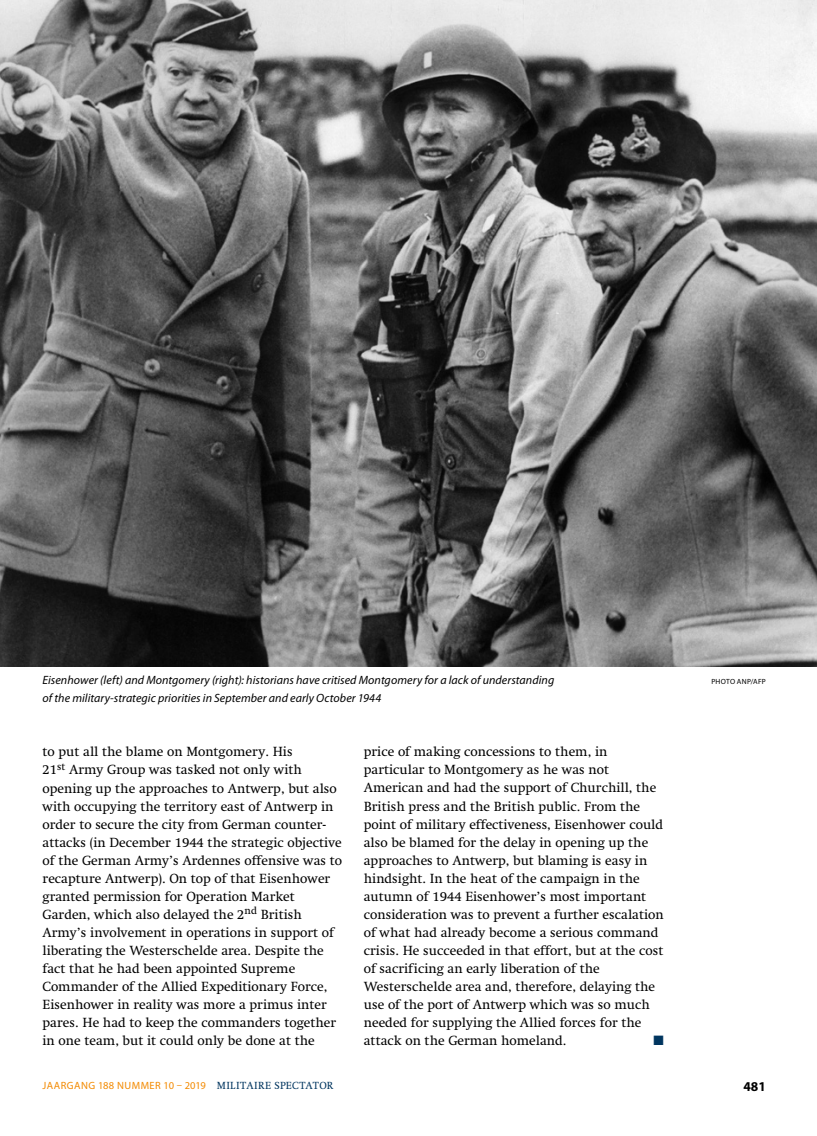
<style>
.page{position:relative;width:817px;height:1136px;background:#fff}
.page>*{position:absolute;margin:0;border:0;box-sizing:border-box;transform-origin:0 0}
.t1{font:13.5px/18px "Swift LT Std";color:#000}
.t2{font:700 13.5px "Myriad Pro";color:#000}
.t3{font:13.5px "Zapf Dingbats Std";color:#00355f}
.t4{font:italic 12px "Myriad Pro";letter-spacing:.005em;color:#000}
.t5{font:10.5px "Myriad Pro";letter-spacing:.045em;color:#f38a00}
.t6{font:7.5px "Myriad Pro";letter-spacing:.03em;color:#000}
.s1{font-family:"Swift LT Std";color:#00355f}
</style>
<div class="page">
<img style="left:0;top:0;width:816px;height:666px">
<p class="t4" style="left:43px;top:673px;width:513px">Eisenhower (left) and Montgomery (right): historians have critised Montgomery for a lack of understanding</p>
<p class="t6" style="left:711px;top:677px;width:56px">PHOTO ANP/AFP</p>
<p class="t4" style="left:43px;top:691px;width:340px">of the military-strategic priorities in September and early October 1944</p>
<p class="t1" style="left:43px;top:743px;width:301px">to put all the blame on Montgomery. His<br>21<sup>st</sup> Army Group was tasked not only with opening up the approaches to Antwerp, but also with occupying the territory east of Antwerp in order to secure the city from German counter&shy;attacks (in December 1944 the strategic objective of the German Army’s Ardennes offensive was to recapture Antwerp). On top of that Eisenhower granted permission for Operation Market Garden, which also delayed the 2<sup>nd</sup> British Army’s involvement in operations in support of liberating the Westerschelde area. Despite the fact that he had been appointed Supreme Commander of the Allied Expeditionary Force, Eisenhower in reality was more a primus inter pares. He had to keep the commanders together in one team, but it could only be done at the</p>
<p class="t1" style="left:364px;top:743px;width:301px">price of making concessions to them, in particular to Montgomery as he was not American and had the support of Churchill, the British press and the British public. From the point of military effectiveness, Eisenhower could also be blamed for the delay in opening up the approaches to Antwerp, but blaming is easy in hindsight. In the heat of the campaign in the autumn of 1944 Eisenhower’s most important consideration was to prevent a further escalation of what had already become a serious command crisis. He succeeded in that effort, but at the cost of sacrificing an early liberation of the Westerschelde area and, therefore, delaying the use of the port of Antwerp which was so much needed for supplying the Allied forces for the attack on the German homeland.</p>
<p class="t3" style="left:653px;top:1033px;width:12px">■</p>
<p class="t5" style="left:43px;top:1078px;width:292px">JAARGANG 188 NUMMER 10 – 2019 <span class="s1">MILITAIRE SPECTATOR</span></p>
<p class="t2" style="left:743px;top:1077px;width:24px">481</p>
</div>
